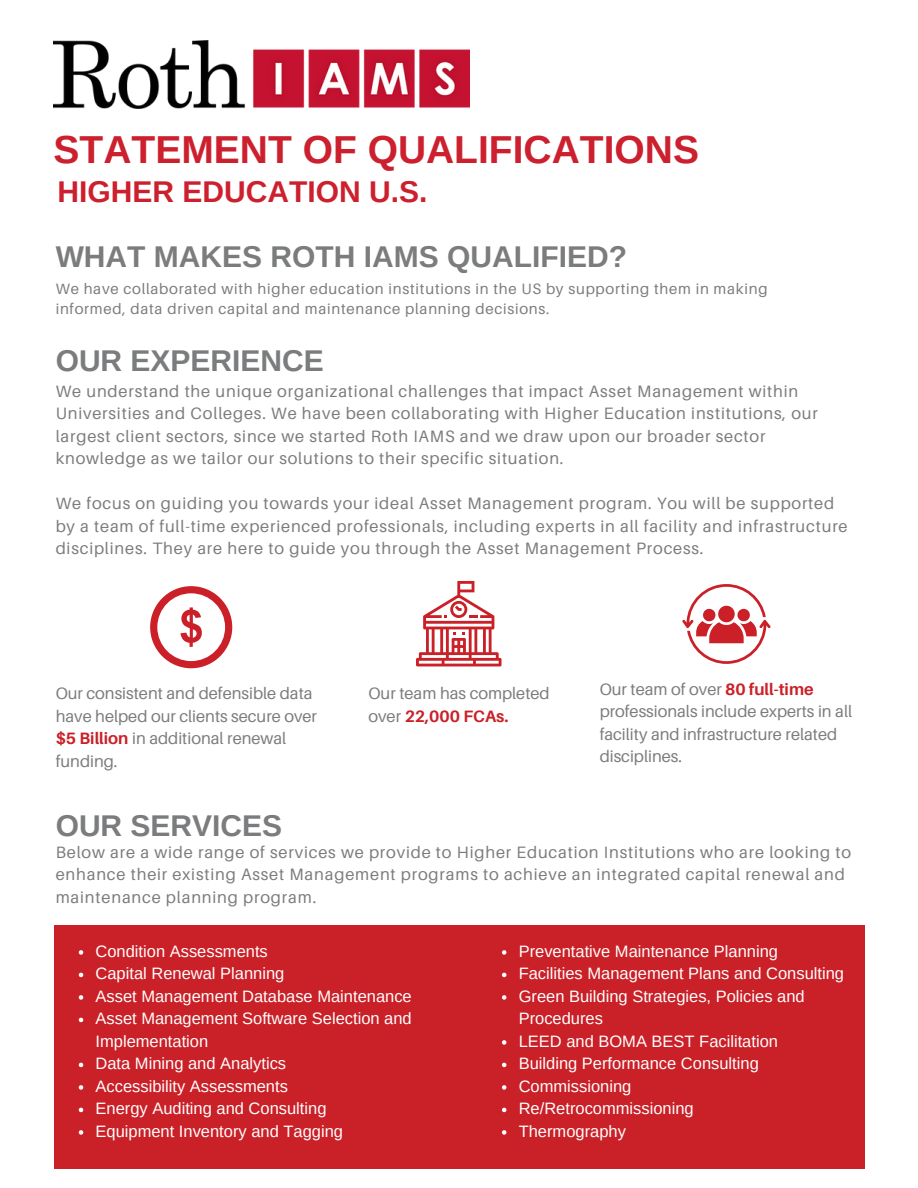
<style>
.page{position:relative;width:918px;height:1188px;background:#fff}
.page>*{position:absolute;margin:0;border:0;box-sizing:border-box;transform-origin:0 0}
.t1{font:700 39px "Arimo";color:#cd202e}
.t2{font:700 30px "Arimo";color:#7b7c7d}
.t3{font:700 30px "Arimo";color:#cd202e}
.t4{font:16.5px/22.5px "Aileron";letter-spacing:.05em;color:#7b7c7d}
.t5{font:16.5px/22.5px "Arimo";color:#fff}
.t6{font:16.5px/22.5px "Aileron";color:#7b7c7d}
.t7{font:15px/20.2px "Aileron";letter-spacing:.05em;color:#7b7c7d}
.s1{font-weight:700;color:#cb2027}
</style>
<div class="page">
<div style="left:54px;top:925px;width:810px;height:244px;background:#ca2027"></div>
<svg style="left:682px;top:584px;width:89px;height:80px"></svg>
<svg style="left:150px;top:586px;width:82px;height:82px"></svg>
<svg style="left:416px;top:581px;width:86px;height:85px"></svg>
<img style="left:53px;top:40px;width:416px;height:69px">
<svg style="left:502px;top:950px;width:4px;height:5px"></svg>
<svg style="left:502px;top:973px;width:4px;height:4px"></svg>
<svg style="left:502px;top:995px;width:4px;height:5px"></svg>
<svg style="left:502px;top:1040px;width:4px;height:5px"></svg>
<svg style="left:502px;top:1063px;width:4px;height:4px"></svg>
<svg style="left:502px;top:1085px;width:4px;height:5px"></svg>
<svg style="left:502px;top:1108px;width:4px;height:4px"></svg>
<svg style="left:502px;top:1130px;width:4px;height:5px"></svg>
<svg style="left:79px;top:950px;width:4px;height:5px"></svg>
<svg style="left:79px;top:973px;width:4px;height:4px"></svg>
<svg style="left:79px;top:995px;width:4px;height:5px"></svg>
<svg style="left:79px;top:1018px;width:4px;height:4px"></svg>
<svg style="left:79px;top:1063px;width:4px;height:4px"></svg>
<svg style="left:79px;top:1085px;width:4px;height:5px"></svg>
<svg style="left:79px;top:1108px;width:4px;height:4px"></svg>
<svg style="left:79px;top:1130px;width:4px;height:5px"></svg>
<h1 class="t1" style="left:54px;top:128px;width:647px">STATEMENT OF QUALIFICATIONS</h1>
<h2 class="t3" style="left:57px;top:175px;width:371px">HIGHER EDUCATION U.S.</h2>
<h2 class="t2" style="left:56px;top:239px;width:573px">WHAT MAKES ROTH IAMS QUALIFIED?</h2>
<p class="t7" style="left:56px;top:278px;width:714px">We have collaborated with higher education institutions in the US by supporting them in making informed, data driven capital and maintenance planning decisions.</p>
<h2 class="t2" style="left:56px;top:344px;width:270px">OUR EXPERIENCE</h2>
<p class="t4" style="left:56px;top:380px;width:764px">We understand the unique organizational challenges that impact Asset Management within Universities and Colleges. We have been collaborating with Higher Education institutions, our largest client sectors, since we started Roth IAMS and we draw upon our broader sector knowledge as we tailor our solutions to their specific situation.</p>
<p class="t4" style="left:56px;top:492px;width:793px">We focus on guiding you towards your ideal Asset Management program. You will be supported by a team of full-time experienced professionals, including experts in all facility and infrastructure disciplines. They are here to guide you through the Asset Management Process.</p>
<p class="t6" style="left:56px;top:682px;width:263px">Our consistent and defensible data have helped our clients secure over <span class="s1">$5 Billion</span> in additional renewal funding.</p>
<p class="t6" style="left:600px;top:677px;width:254px">Our team of over <span class="s1">80 full-time </span>professionals include experts in all facility and infrastructure related disciplines.</p>
<p class="t6" style="left:368px;top:682px;width:183px">Our team has completed over <span class="s1">22,000 FCAs.</span></p>
<h2 class="t2" style="left:56px;top:808px;width:228px">OUR SERVICES</h2>
<p class="t4" style="left:56px;top:841px;width:797px">Below are a wide range of services we provide to Higher Education Institutions who are looking to enhance their existing Asset Management programs to achieve an integrated capital renewal and maintenance planning program.</p>
<p class="t5" style="left:96px;top:940px;width:318px">Condition Assessments<br>Capital Renewal Planning<br>Asset Management Database Maintenance<br>Asset Management Software Selection and<br>Implementation<br>Data Mining and Analytics<br>Accessibility Assessments<br>Energy Auditing and Consulting<br>Equipment Inventory and Tagging</p>
<p class="t5" style="left:519px;top:940px;width:327px">Preventative Maintenance Planning<br>Facilities Management Plans and Consulting<br>Green Building Strategies, Policies and<br>Procedures<br>LEED and BOMA BEST Facilitation<br>Building Performance Consulting<br>Commissioning<br>Re/Retrocommissioning<br>Thermography</p>
</div>
